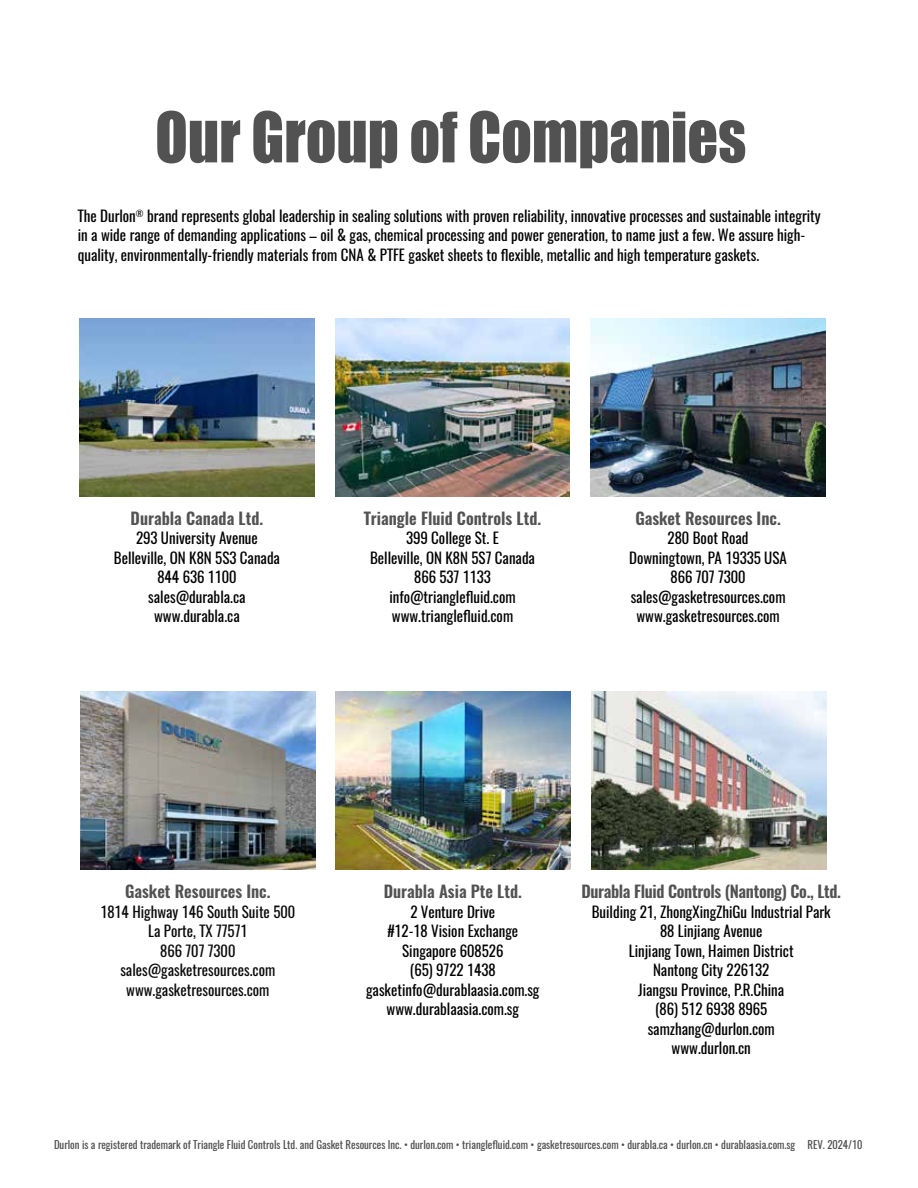
<style>
.page{position:relative;width:918px;height:1188px;background:#fff}
.page>*{position:absolute;margin:0;border:0;box-sizing:border-box;transform-origin:0 0}
.t1{font:64.2px "Impact";color:#535252;scale:.93 1}
.t2{font:600 16.5px "Oswald";color:#535252}
.t3{font:600 16.5px "Oswald";letter-spacing:-.02em;color:#535252}
.t4{font:15px/19.5px "Oswald";color:#000;text-align:center}
.t5{font:15px/19.5px "Oswald";color:#0b0a0b;text-align:center}
.t6{font:10.8px "Oswald";color:#4d4d4f}
</style>
<div class="page">
<img style="left:79px;top:318px;width:235px;height:179px">
<img style="left:335px;top:318px;width:235px;height:179px">
<img style="left:591px;top:691px;width:235px;height:179px">
<img style="left:591px;top:318px;width:235px;height:179px">
<img style="left:335px;top:691px;width:235px;height:179px">
<img style="left:80px;top:691px;width:235px;height:179px">
<h1 class="t1" style="left:155px;top:87px;width:637px">OUR GROUP OF COMPANIES</h1>
<p class="t4" style="left:78px;top:206px;width:745px;text-align:left">The Durlon<sup>®</sup> brand represents global leadership in sealing solutions with proven reliability, innovative processes and sustainable integrity in a wide range of demanding applications – oil &amp; gas, chemical processing and power generation, to name just a few. We assure high&shy;quality, environmentally-friendly materials from CNA &amp; PTFE gasket sheets to flexible, metallic and high temperature gaskets.</p>
<p class="t2" style="left:131px;top:506px;width:134px">Durabla Canada Ltd.</p>
<p class="t4" style="left:114px;top:528px;width:168px">293 University Avenue<br>Belleville, ON K8N 5S3 Canada<br>844 636 1100 sales@durabla.ca www.durabla.ca</p>
<p class="t2" style="left:364px;top:506px;width:179px">Triangle Fluid Controls Ltd.</p>
<p class="t4" style="left:370px;top:528px;width:166px">399 College St. E<br>Belleville, ON K8N 5S7 Canada<br>866 537 1133 info@trianglefluid.com www.trianglefluid.com</p>
<p class="t2" style="left:635px;top:506px;width:147px">Gasket Resources Inc.</p>
<p class="t4" style="left:629px;top:528px;width:159px">280 Boot Road<br>Downingtown, PA 19335 USA<br>866 707 7300 sales@gasketresources.com www.gasketresources.com</p>
<p class="t2" style="left:125px;top:880px;width:147px">Gasket Resources Inc.</p>
<p class="t5" style="left:100px;top:902px;width:196px">1814 Highway 146 South Suite 500<br>La Porte, TX 77571<br>866 707 7300 sales@gasketresources.com www.gasketresources.com</p>
<p class="t2" style="left:384px;top:880px;width:140px">Durabla Asia Pte Ltd.</p>
<p class="t4" style="left:366px;top:902px;width:175px">2 Venture Drive<br>#12-18 Vision Exchange<br>Singapore 608526<br>(65) 9722 1438 gasketinfo@durablaasia.com.sg www.durablaasia.com.sg</p>
<p class="t3" style="left:581px;top:880px;width:261px">Durabla Fluid Controls (Nantong) Co., Ltd.</p>
<p class="t4" style="left:592px;top:902px;width:240px">Building 21, ZhongXingZhiGu Industrial Park<br>88 Linjiang Avenue<br>Linjiang Town, Haimen District<br>Nantong City 226132<br>Jiangsu Province, P.R.China<br>(86) 512 6938 8965 samzhang@durlon.com<br>www.durlon.cn</p>
<p class="t6" style="left:54px;top:1138px;width:810px">Durlon is a registered trademark of Triangle Fluid Controls Ltd. and Gasket Resources Inc. • durlon.com • trianglefluid.com • gasketresources.com • durabla.ca • durlon.cn • durablaasia.com.sg REV. 2024/10</p>
</div>
